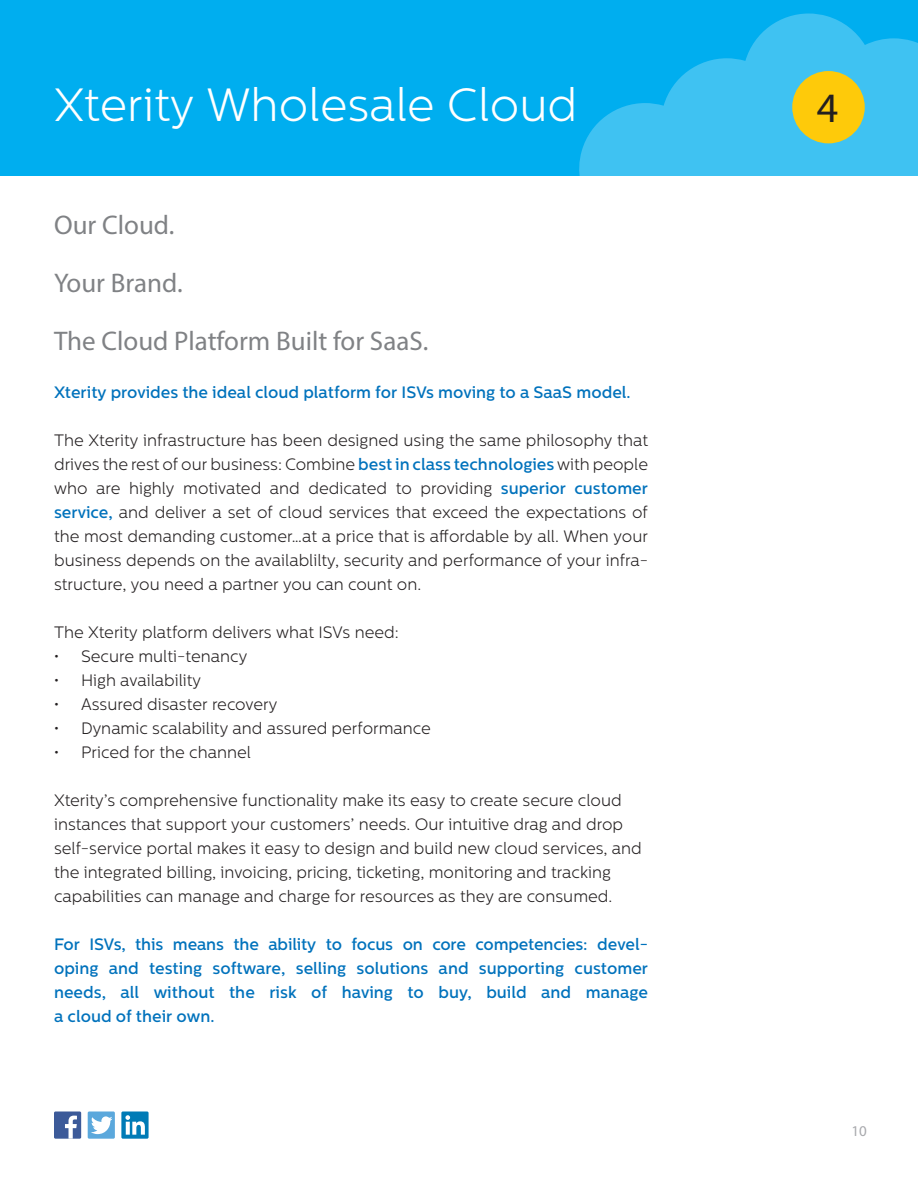
<style>
.page{position:relative;width:918px;height:1188px;background:#fff}
.page>*{position:absolute;margin:0;border:0;box-sizing:border-box;transform-origin:0 0}
.SECTION_HEAD{font:300 46.5px "Centrale Sans";color:#fff}
.t1{font:42px "Myriad Pro";color:#231f20}
.SUB{font:27px "Myriad Pro";color:#808285}
.TEXT{font:300 16.5px/24px "Centrale Sans";color:#231f20;text-align:justify}
.TEXT-2{font:500 16.5px/24px "Centrale Sans";color:#0072bc;text-align:justify}
.t2{font:15px "Myriad Pro";color:#a8a9ad}
.s1{font-weight:500;color:#0072bc}
</style>
<div class="page">
<div style="left:54px;top:1112px;width:27px;height:27px;background:#3c5a99;border-radius:2px"></div>
<svg style="left:65px;top:1116px;width:12px;height:23px"></svg>
<div style="left:121px;top:1112px;width:28px;height:27px;background:#007bb6;border-radius:2px"></div>
<div style="left:88px;top:1112px;width:27px;height:27px;background:#5ba8dc;border-radius:2px"></div>
<svg style="left:125px;top:1115px;width:20px;height:20px"></svg>
<svg style="left:91px;top:1116px;width:22px;height:18px"></svg>
<div style="left:0;top:0;width:918px;height:176px;background:#00aeef"></div>
<svg style="left:579px;top:13px;width:339px;height:163px;fill:#3fc2f2"></svg>
<div style="left:792px;top:71px;width:73px;height:72px;background:#feca0a;border-radius:50%"></div>
<p class="SECTION_HEAD" style="left:54px;top:78px;width:525px">Xterity Wholesale Cloud</p>
<p class="t1" style="left:817px;top:82px;width:23px">4</p>
<p class="SUB" style="left:54px;top:208px;width:122px">Our Cloud.</p>
<p class="SUB" style="left:54px;top:266px;width:130px">Your Brand.</p>
<p class="SUB" style="left:54px;top:324px;width:376px">The Cloud Platform Built for SaaS.</p>
<p class="TEXT-2" style="left:54px;top:380px;width:576px">Xterity provides the ideal cloud platform for ISVs moving to a SaaS model.</p>
<p class="TEXT" style="left:54px;top:428px;width:596px">The Xterity infrastructure has been designed using the same philosophy that drives the rest of our business: Combine <span class="s1">best in class technologies</span> with people who are highly motivated and dedicated to providing <span class="s1">superior customer service,</span> and deliver a set of cloud services that exceed the expectations of the most demanding customer…at a price that is affordable by all. When your business depends on the availablilty, security and performance of your infra&shy;structure, you need a partner you can count on.</p>
<p class="TEXT" style="left:54px;top:620px;width:346px">The Xterity platform delivers what ISVs need:</p>
<p class="TEXT" style="left:54px;top:644px;width:195px">• Secure multi-tenancy</p>
<p class="TEXT" style="left:54px;top:668px;width:149px">• High availability</p>
<p class="TEXT" style="left:54px;top:692px;width:225px">• Assured disaster recovery</p>
<p class="TEXT" style="left:54px;top:716px;width:378px">• Dynamic scalability and assured performance</p>
<p class="TEXT" style="left:54px;top:740px;width:198px">• Priced for the channel</p>
<p class="TEXT" style="left:54px;top:788px;width:589px;text-align:left">Xterity’s comprehensive functionality make its easy to create secure cloud instances that support your customers’ needs. Our intuitive drag and drop self-service portal makes it easy to design and build new cloud services, and the integrated billing, invoicing, pricing, ticketing, monitoring and tracking capabilities can manage and charge for resources as they are consumed.</p>
<p class="TEXT-2" style="left:54px;top:932px;width:596px">For ISVs, this means the ability to focus on core competencies: devel&shy;oping and testing software, selling solutions and supporting customer needs, all without the risk of having to buy, build and manage a cloud of their own.</p>
<p class="t2" style="left:852px;top:1121px;width:17px">10</p>
</div>
